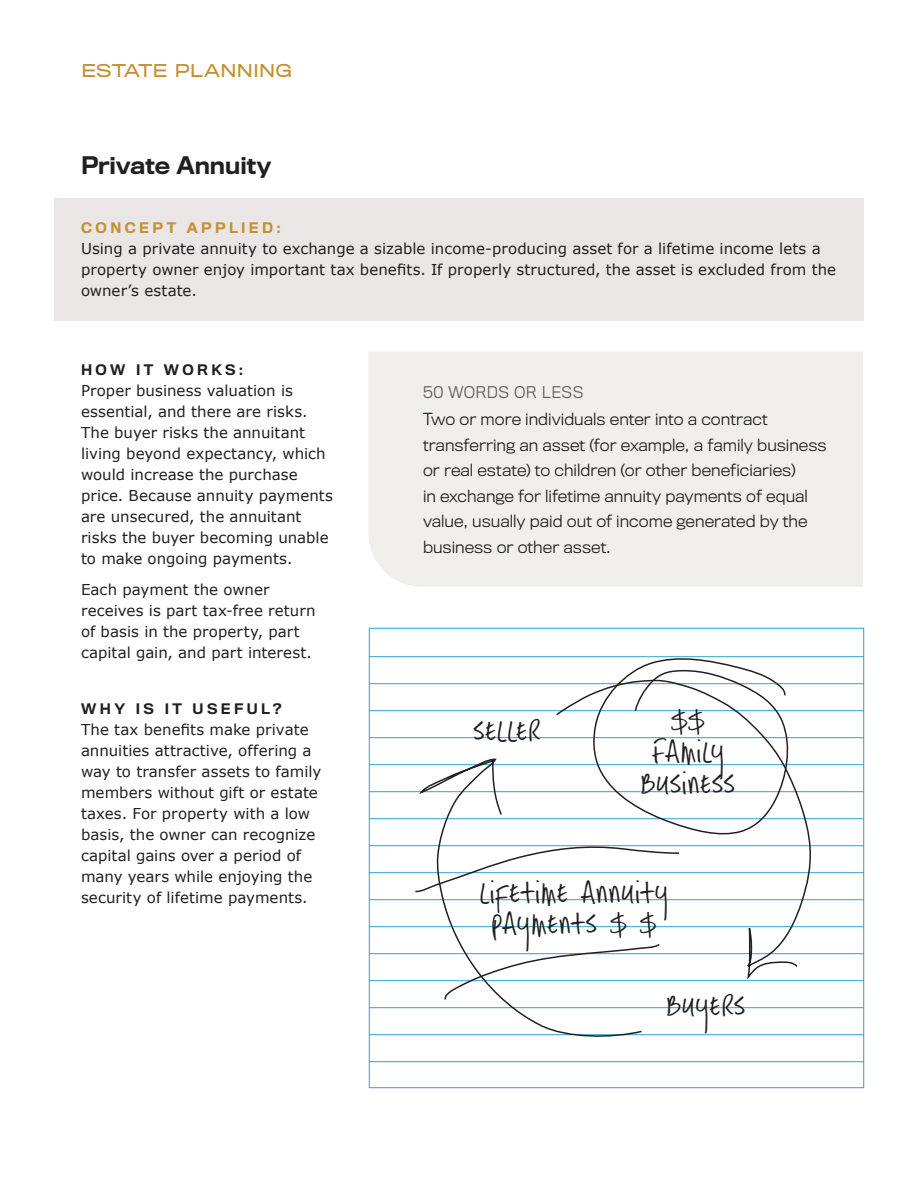
<style>
.page{position:relative;width:918px;height:1188px;background:#fff}
.page>*{position:absolute;margin:0;border:0;box-sizing:border-box;transform-origin:0 0}
.body{font:39px/31.5px "Hasty Tasty";letter-spacing:.005em;color:#231f20}
.MainHead{font:500 22.5px "Titling Gothic Normal";letter-spacing:-.005em;color:#231f20}
.Category{font:16.5px "Titling Gothic Wide";letter-spacing:-.015em;color:#c5902f}
._50_Words_body{font:300 15.45px/25.5px "Titling Gothic Normal";color:#231f20}
.body-2{font:15px/21px "Verdana";letter-spacing:.005em;color:#231f20}
._50_Words_head{font:300 15px "Titling Gothic Normal";letter-spacing:.025em;color:#625e5b}
.subheads{font:500 13.5px "Titling Gothic Normal";letter-spacing:.25em;color:#231f20}
.subheads-2{font:500 13.5px "Titling Gothic Normal";letter-spacing:.25em;color:#c5902f}
</style>
<div class="page">
<div style="left:368px;top:352px;width:495px;height:235px;background:#f1efeb"></div>
<div style="left:54px;top:198px;width:810px;height:123px;background:#eae6e5"></div>
<div style="left:369px;top:628px;width:495px;height:460px;background:#fff;border:1px solid #2aa4ce"></div>
<hr style="left:369px;top:656px;width:495px;height:1px;background:#2aa4ce">
<hr style="left:369px;top:683px;width:495px;height:1px;background:#2aa4ce">
<hr style="left:369px;top:710px;width:495px;height:1px;background:#2aa4ce">
<hr style="left:369px;top:737px;width:495px;height:1px;background:#2aa4ce">
<hr style="left:369px;top:764px;width:495px;height:1px;background:#2aa4ce">
<hr style="left:369px;top:791px;width:495px;height:1px;background:#2aa4ce">
<hr style="left:369px;top:818px;width:495px;height:1px;background:#2aa4ce">
<hr style="left:369px;top:845px;width:495px;height:1px;background:#2aa4ce">
<hr style="left:369px;top:872px;width:495px;height:1px;background:#2aa4ce">
<hr style="left:369px;top:899px;width:495px;height:1px;background:#2aa4ce">
<hr style="left:369px;top:926px;width:495px;height:1px;background:#2aa4ce">
<hr style="left:369px;top:953px;width:495px;height:1px;background:#2aa4ce">
<hr style="left:369px;top:980px;width:495px;height:1px;background:#2aa4ce">
<hr style="left:369px;top:1007px;width:495px;height:1px;background:#2aa4ce">
<hr style="left:369px;top:1034px;width:495px;height:1px;background:#2aa4ce">
<hr style="left:369px;top:1061px;width:495px;height:1px;background:#2aa4ce">
<svg style="left:591px;top:656px;width:201px;height:23px"></svg>
<svg style="left:417px;top:758px;width:226px;height:279px"></svg>
<svg style="left:555px;top:679px;width:258px;height:309px"></svg>
<p class="Category" style="left:81px;top:60px;width:213px">ESTATE PLANNING</p>
<p class="MainHead" style="left:81px;top:152px;width:192px">Private Annuity</p>
<p class="subheads-2" style="left:81px;top:219px;width:201px">CONCEPT APPLIED:</p>
<p class="body-2" style="left:81px;top:238px;width:757px">Using a private annuity to exchange a sizable income-producing asset for a lifetime income lets a property owner enjoy important tax benefits. If properly structured, the asset is excluded from the owner’s estate.</p>
<p class="subheads" style="left:81px;top:361px;width:164px">HOW IT WORKS:</p>
<p class="body-2" style="left:81px;top:380px;width:253px">Proper business valuation is essential, and there are risks.<br>The buyer risks the annuitant living beyond expectancy, which would increase the purchase price. Because annuity payments are unsecured, the annuitant risks the buyer becoming unable to make ongoing payments.</p>
<p class="body-2" style="left:81px;top:579px;width:236px">Each payment the owner receives is part tax-free return of basis in the property, part capital gain, and part interest.</p>
<p class="subheads" style="left:81px;top:700px;width:202px">WHY IS IT USEFUL?</p>
<p class="body-2" style="left:81px;top:719px;width:242px">The tax benefits make private annuities attractive, offering a way to transfer assets to family members without gift or estate taxes. For property with a low basis, the owner can recognize capital gains over a period of many years while enjoying the security of lifetime payments.</p>
<p class="_50_Words_head" style="left:423px;top:384px;width:162px">50 WORDS OR LESS</p>
<p class="_50_Words_body" style="left:423px;top:407px;width:405px">Two or more individuals enter into a contract transferring an asset (for example, a family business or real estate) to children (or other beneficiaries)<br>in exchange for lifetime annuity payments of equal value, usually paid out of income generated by the business or other asset.</p>
<p class="body" style="left:473px;top:720px;width:69px">Seller</p>
<p class="body" style="left:671px;top:710px;width:36px">$$</p>
<p class="body" style="left:641px;top:741px;width:96px">Family business</p>
<p class="body" style="left:480px;top:881px;width:190px">Lifetime annuity payments $ $</p>
<p class="body" style="left:667px;top:995px;width:81px">buyers</p>
</div>
